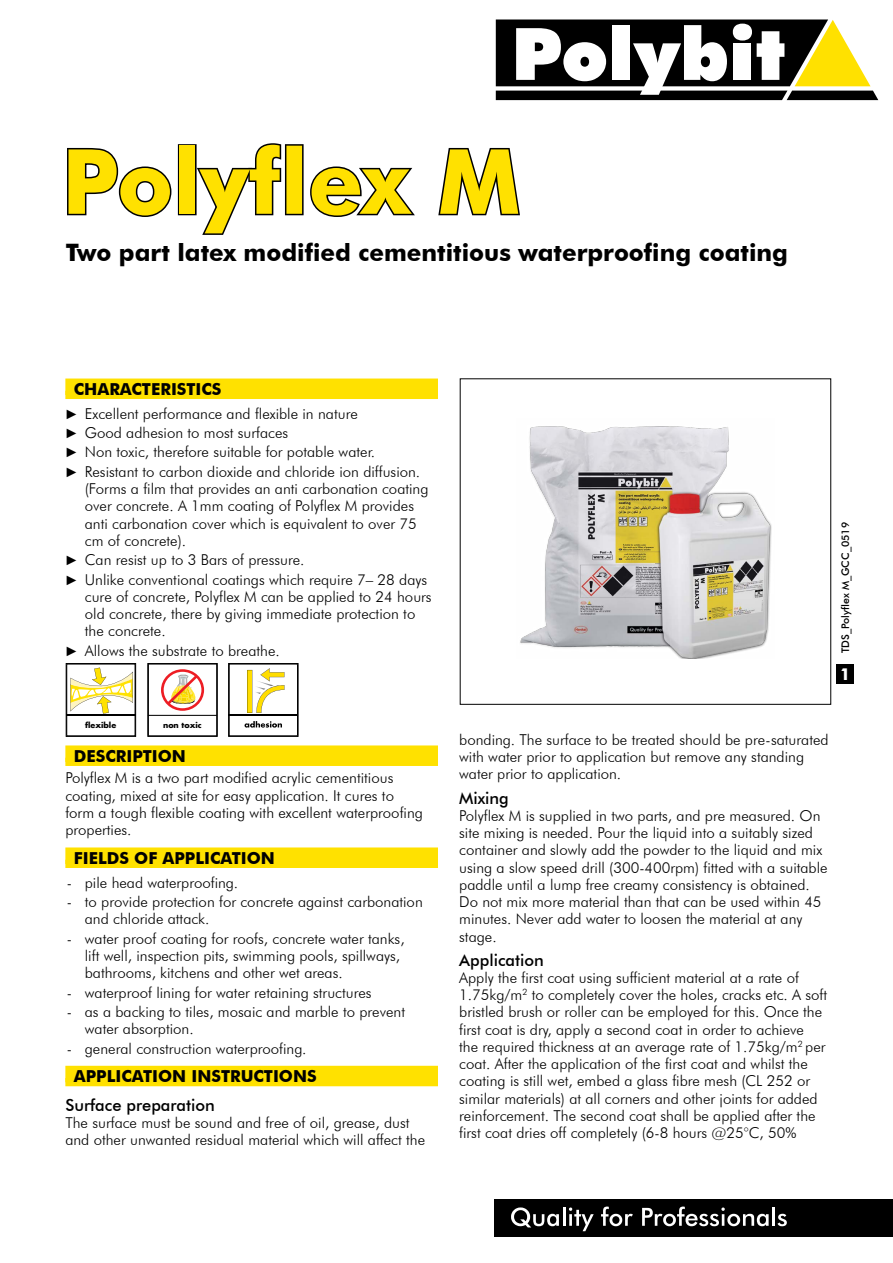
<style>
.page{position:relative;width:893px;height:1263px;background:#fff}
.page>*{position:absolute;margin:0;border:0;box-sizing:border-box;transform-origin:0 0}
.t1{font:700 90px "Futura BT";color:#ffe100}
.t2{font:700 24px "Futura BT";color:#000}
.t3{font:700 16.5px "Futura BT";color:#000}
.t4{font:500 16.5px "Futura BT";color:#000}
.t5{font:700 16.5px "Futura BT";color:#fff}
.t6{font:300 15px/17.2px "Futura BT";color:#000}
.t7{font:500 10.5px "Futura BT";color:#000}
.t8{font:700 7.65px "Futura";color:#000;scale:1.04 1}
.s1{font-family:"Arial Narrow";font-weight:400;font-size:13.5px}
</style>
<div class="page">
<svg style="left:496px;top:19px;width:382px;height:81px"></svg>
<div style="left:612px;top:25px;width:18px;height:55px;background:#fff"></div>
<div style="left:837px;top:664px;width:17px;height:20px;background:#000"></div>
<div style="left:495px;top:1199px;width:398px;height:37px;background:#000"></div>
<svg style="left:511px;top:1207px;width:83px;height:24px"></svg>
<svg style="left:601px;top:1206px;width:32px;height:20px"></svg>
<svg style="left:642px;top:1206px;width:127px;height:20px"></svg>
<hr style="left:772px;top:1207px;width:3px;height:19px;background:#fff">
<svg style="left:777px;top:1214px;width:10px;height:12px"></svg>
<svg style="left:67px;top:147px;width:105px;height:70px"></svg>
<div style="left:178px;top:144px;width:19px;height:71px;border:3px solid #000"></div>
<svg style="left:194px;top:143px;width:221px;height:92px"></svg>
<svg style="left:438px;top:147px;width:82px;height:69px"></svg>
<svg style="left:68px;top:667px;width:66px;height:49px"></svg>
<div style="left:66px;top:663px;width:70px;height:74px;border:1px solid #000"></div>
<svg style="left:150px;top:669px;width:66px;height:47px"></svg>
<div style="left:148px;top:663px;width:70px;height:74px;border:1px solid #000"></div>
<svg style="left:230px;top:668px;width:66px;height:60px"></svg>
<div style="left:228px;top:663px;width:70px;height:74px;border:1px solid #000"></div>
<div style="left:65px;top:378px;width:373px;height:17px;background:#ffe100"></div>
<div style="left:65px;top:391px;width:373px;height:8px;background:#ffe100"></div>
<div style="left:65px;top:745px;width:373px;height:17px;background:#ffe100"></div>
<div style="left:65px;top:758px;width:373px;height:8px;background:#ffe100"></div>
<div style="left:65px;top:847px;width:373px;height:17px;background:#ffe100"></div>
<div style="left:65px;top:860px;width:373px;height:8px;background:#ffe100"></div>
<div style="left:65px;top:1066px;width:373px;height:16px;background:#ffe100"></div>
<div style="left:65px;top:1078px;width:373px;height:8px;background:#ffe100"></div>
<img style="left:520px;top:426px;width:252px;height:232px">
<h1 class="t1" style="left:62px;top:127px;width:461px">Polyflex M</h1>
<h2 class="t2" style="left:66px;top:238px;width:724px">Two part latex modified cementitious waterproofing coating</h2>
<p class="t3" style="left:74px;top:379px;width:149px">CHARACTERISTICS</p>
<p class="t6" style="left:67px;top:403px;width:355px;line-height:19.4px"><span class="s1">►</span> Excellent performance and flexible in nature<br><span class="s1">►</span> Good adhesion to most surfaces<br><span class="s1">►</span> Non toxic, therefore suitable for potable water.<br><span class="s1">►</span> Resistant to carbon dioxide and chloride ion diffusion.</p>
<p class="t6" style="left:85px;top:480px;width:345px">(Forms a film that provides an anti carbonation coating over concrete. A 1mm coating of Polyflex M provides anti carbonation cover which is equivalent to over 75 cm of concrete).</p>
<p class="t6" style="left:67px;top:550px;width:362px;line-height:19.4px"><span class="s1">►</span> Can resist up to 3 Bars of pressure.<br><span class="s1">►</span> Unlike conventional coatings which require 7– 28 days</p>
<p class="t6" style="left:85px;top:588px;width:348px">cure of concrete, Polyflex M can be applied to 24 hours old concrete, there by giving immediate protection to the concrete.</p>
<p class="t6" style="left:67px;top:642px;width:214px"><span class="s1">►</span> Allows the substrate to breathe.</p>
<p class="t8" style="left:85px;top:719px;width:32px">flexible</p>
<p class="t8" style="left:163px;top:719px;width:39px">non toxic</p>
<p class="t3" style="left:74px;top:746px;width:114px">DESCRIPTION</p>
<p class="t6" style="left:65px;top:769px;width:359px">Polyflex M is a two part modified acrylic cementitious coating, mixed at site for easy application. It cures to form a tough flexible coating with excellent waterproofing properties.</p>
<p class="t3" style="left:74px;top:848px;width:203px">FIELDS OF APPLICATION</p>
<p class="t6" style="left:67px;top:873px;width:173px">- pile head waterproofing.</p>
<p class="t6" style="left:85px;top:893px;width:339px;text-indent:-18px">- to provide protection for concrete against carbonation and chloride attack.</p>
<p class="t6" style="left:85px;top:929px;width:321px;text-indent:-18px">- water proof coating for roofs, concrete water tanks, lift well, inspection pits, swimming pools, spillways, bathrooms, kitchens and other wet areas.</p>
<p class="t6" style="left:67px;top:983px;width:306px">- waterproof lining for water retaining structures</p>
<p class="t6" style="left:85px;top:1003px;width:322px;text-indent:-18px">- as a backing to tiles, mosaic and marble to prevent water absorption.</p>
<p class="t6" style="left:67px;top:1039px;width:241px">- general construction waterproofing.</p>
<p class="t3" style="left:74px;top:1066px;width:244px">APPLICATION INSTRUCTIONS</p>
<p class="t4" style="left:65px;top:1095px;width:151px">Surface preparation</p>
<p class="t6" style="left:65px;top:1114px;width:361px">The surface must be sound and free of oil, grease, dust and other unwanted residual material which will affect the</p>
<p class="t7" style="left:839px;top:653px;width:133px;rotate:-90deg">TDS_Polyflex M_GCC_0519</p>
<p class="t5" style="left:840px;top:664px;width:12px">1</p>
<p class="t6" style="left:459px;top:731px;width:371px">bonding. The surface to be treated should be pre-saturated with water prior to application but remove any standing water prior to application.</p>
<p class="t4" style="left:459px;top:788px;width:51px">Mixing</p>
<p class="t6" style="left:459px;top:807px;width:370px">Polyflex M is supplied in two parts, and pre measured. On site mixing is needed. Pour the liquid into a suitably sized container and slowly add the powder to the liquid and mix using a slow speed drill (300-400rpm) fitted with a suitable paddle until a lump free creamy consistency is obtained.<br>Do not mix more material than that can be used within 45 minutes. Never add water to loosen the material at any stage.</p>
<p class="t4" style="left:459px;top:950px;width:86px">Application</p>
<p class="t6" style="left:459px;top:969px;width:369px">Apply the first coat using sufficient material at a rate of 1.75kg/m<sup>2</sup> to completely cover the holes, cracks etc. A soft bristled brush or roller can be employed for this. Once the first coat is dry, apply a second coat in order to achieve<br>the required thickness at an average rate of 1.75kg/m<sup>2</sup> per coat. After the application of the first coat and whilst the coating is still wet, embed a glass fibre mesh (CL 252 or similar materials) at all corners and other joints for added reinforcement. The second coat shall be applied after the first coat dries off completely (6-8 hours @25°C, 50%</p>
</div>
